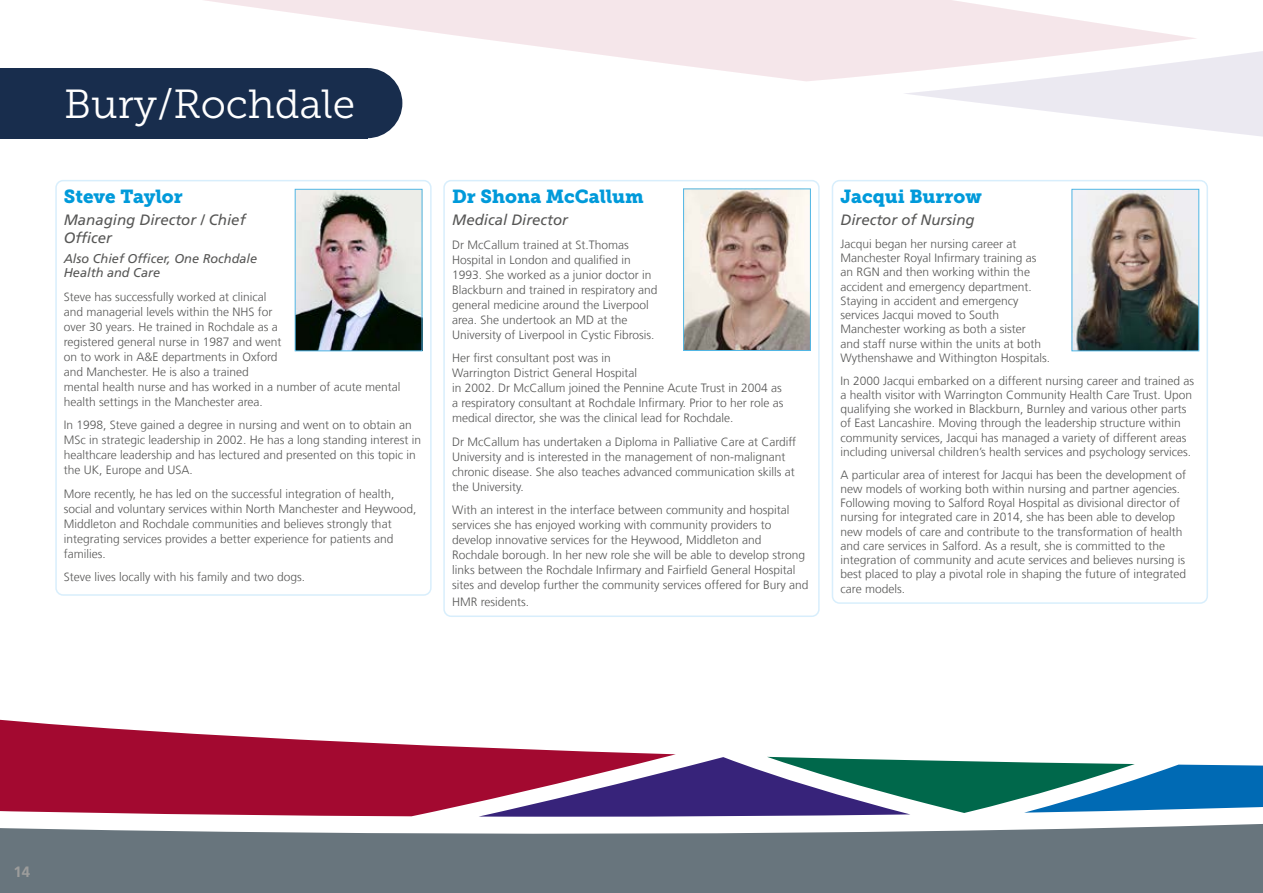
<style>
.page{position:relative;width:1263px;height:893px;background:#fff}
.page>*{position:absolute;margin:0;border:0;box-sizing:border-box;transform-origin:0 0}
.t1{font:40.5px "Museo Slab 300";color:#fff}
.t2{font:18.75px "Museo Slab 900";color:#009ada}
.t3{font:italic 15px/18px "Frutiger LT Com";color:#575756}
.t4{font:700 15px "Frutiger LT Com";color:#9d9d9c}
.t5{font:italic 12.75px/14.2px "Frutiger LT Com";color:#575756}
.t6{font:300 12px/15px "Frutiger LT Com";color:#575756}
</style>
<div class="page">
<svg style="left:0;top:756px;width:1263px;height:137px;fill:#68757d"></svg>
<svg style="left:479px;top:757px;width:784px;height:60px"></svg>
<svg style="left:0;top:719px;width:676px;height:97px;fill:#a30930"></svg>
<svg style="left:905px;top:51px;width:358px;height:86px"></svg>
<svg style="left:204px;top:0;width:993px;height:81px;fill:#f5e6ea"></svg>
<div style="left:832px;top:180px;width:376px;height:424px;border:2px solid #d4edfc;border-radius:7px"></div>
<div style="left:443px;top:180px;width:377px;height:437px;border:2px solid #d4edfc;border-radius:7px"></div>
<div style="left:55px;top:180px;width:377px;height:416px;border:2px solid #d4edfc;border-radius:7px"></div>
<img style="left:297px;top:191px;width:123px;height:158px">
<div style="left:295px;top:189px;width:127px;height:162px;border:1px solid #51b7e5"></div>
<img style="left:685px;top:191px;width:124px;height:158px">
<div style="left:683px;top:189px;width:128px;height:162px;border:1px solid #51b7e5"></div>
<img style="left:1073px;top:191px;width:124px;height:158px">
<div style="left:1071px;top:189px;width:128px;height:162px;border:1px solid #51b7e5"></div>
<div style="left:332px;top:68px;width:70px;height:70px;background:#182d4d;border-radius:50%"></div>
<div style="left:0;top:68px;width:367px;height:70px;background:#182d4d"></div>
<h1 class="t1" style="left:64px;top:82px;width:292px">Bury/Rochdale</h1>
<h2 class="t2" style="left:64px;top:186px;width:120px">Steve Taylor</h2>
<p class="t3" style="left:64px;top:211px;width:183px">Managing Director / Chief<br>Officer</p>
<p class="t5" style="left:64px;top:251px;width:195px">Also Chief Officer, One Rochdale<br>Health and Care</p>
<p class="t6" style="left:64px;top:289px;width:338px">Steve has successfully worked at clinical<br>and managerial levels within the NHS for<br>over 30 years. He trained in Rochdale as a<br>registered general nurse in 1987 and went<br>on to work in A&amp;E departments in Oxford<br>and Manchester. He is also a trained<br>mental health nurse and has worked in a number of acute mental health settings in the Manchester area.</p>
<p class="t6" style="left:64px;top:417px;width:359px">In 1998, Steve gained a degree in nursing and went on to obtain an MSc in strategic leadership in 2002. He has a long standing interest in healthcare leadership and has lectured and presented on this topic in the UK, Europe and USA.</p>
<p class="t6" style="left:64px;top:486px;width:354px">More recently, he has led on the successful integration of health, social and voluntary services within North Manchester and Heywood, Middleton and Rochdale communities and believes strongly that integrating services provides a better experience for patients and families.</p>
<p class="t6" style="left:64px;top:569px;width:243px">Steve lives locally with his family and two dogs.</p>
<h2 class="t2" style="left:452px;top:186px;width:193px">Dr Shona McCallum</h2>
<p class="t3" style="left:452px;top:211px;width:117px">Medical Director</p>
<p class="t6" style="left:452px;top:237px;width:207px">Dr McCallum trained at St.Thomas Hospital in London and qualified in 1993. She worked as a junior doctor in Blackburn and trained in respiratory and general medicine around the Liverpool area. She undertook an MD at the University of Liverpool in Cystic Fibrosis.</p>
<p class="t6" style="left:452px;top:351px;width:333px">Her first consultant post was in<br>Warrington District General Hospital<br>in 2002. Dr McCallum joined the Pennine Acute Trust in 2004 as a respiratory consultant at Rochdale Infirmary. Prior to her role as medical director, she was the clinical lead for Rochdale.</p>
<p class="t6" style="left:452px;top:434px;width:346px">Dr McCallum has undertaken a Diploma in Palliative Care at Cardiff University and is interested in the management of non-malignant chronic disease. She also teaches advanced communication skills at the University.</p>
<p class="t6" style="left:452px;top:503px;width:358px">With an interest in the interface between community and hospital services she has enjoyed working with community providers to develop innovative services for the Heywood, Middleton and Rochdale borough. In her new role she will be able to develop strong links between the Rochdale Infirmary and Fairfield General Hospital sites and develop further the community services offered for Bury and</p>
<p class="t6" style="left:452px;top:594px;width:79px">HMR residents.</p>
<h2 class="t2" style="left:840px;top:186px;width:143px">Jacqui Burrow</h2>
<p class="t3" style="left:840px;top:211px;width:136px">Director of Nursing</p>
<p class="t6" style="left:840px;top:237px;width:211px;line-height:14.2px">Jacqui began her nursing career at Manchester Royal Infirmary training as an RGN and then working within the accident and emergency department.<br>Staying in accident and emergency services Jacqui moved to South Manchester working as both a sister<br>and staff nurse within the units at both Wythenshawe and Withington Hospitals.</p>
<p class="t6" style="left:840px;top:373px;width:355px;line-height:14.2px">In 2000 Jacqui embarked on a different nursing career and trained as a health visitor with Warrington Community Health Care Trust. Upon qualifying she worked in Blackburn, Burnley and various other parts of East Lancashire. Moving through the leadership structure within community services, Jacqui has managed a variety of different areas including universal children’s health services and psychology services.</p>
<p class="t6" style="left:840px;top:467px;width:347px;line-height:14.2px">A particular area of interest for Jacqui has been the development of new models of working both within nursing and partner agencies.<br>Following moving to Salford Royal Hospital as divisional director of nursing for integrated care in 2014, she has been able to develop new models of care and contribute to the transformation of health and care services in Salford. As a result, she is committed to the integration of community and acute services and believes nursing is best placed to play a pivotal role in shaping the future of integrated care models.</p>
<p class="t4" style="left:14px;top:863px;width:18px">14</p>
</div>
